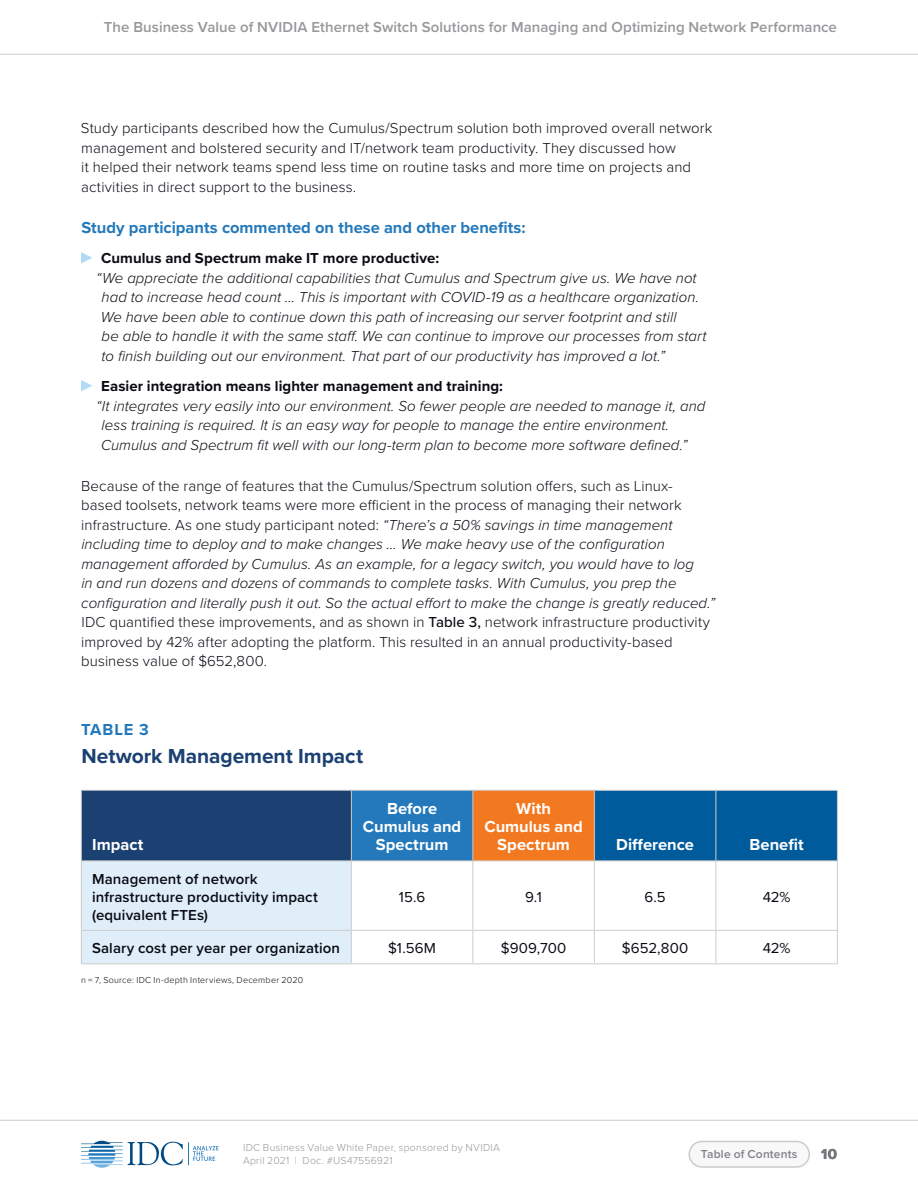
<style>
.page{position:relative;width:918px;height:1188px;background:#fff}
.page>*{position:absolute;margin:0;border:0;box-sizing:border-box;transform-origin:0 0}
.t1{font:700 21px "Proxima Nova";letter-spacing:-.005em;color:#1b4072}
.t2{font:700 16.5px/18px "Proxima Nova";color:#fff;text-align:center}
.t3{font:700 16.5px "Proxima Nova";color:#2379bb}
.t4{font:300 15px/19.5px "Proxima Nova";letter-spacing:.005em;color:#0a0b13}
.t5{font:italic 300 15px "Proxima Nova";letter-spacing:.005em;color:#0a0b13}
.t6{font:600 15px/18px "Proxima Nova";letter-spacing:.005em;color:#0a0b13}
.t7{font:700 15px "Proxima Nova";letter-spacing:.005em;color:#0a0b13}
.t8{font:600 15px "Proxima Nova";letter-spacing:.005em;color:#97979b}
.t9{font:15px "Proxima Nova";letter-spacing:.005em;color:#0a0b13}
.t10{font:700 15px "Proxima Nova";color:#000}
.t11{font:600 12px "Proxima Nova";letter-spacing:.015em;color:#808187}
.t12{font:300 10.5px/13.5px "Proxima Nova";letter-spacing:.02em;color:#97979b}
.t13{font:300 9px "Proxima Nova";letter-spacing:.025em;color:#0a0b13}
.s1{font-style:italic}
.s2{font-weight:500}
</style>
<div class="page">
<svg style="left:81px;top:1141px;width:138px;height:27px"></svg>
<div style="left:689px;top:1142px;width:120px;height:25px;background:#f8f8f8;border-radius:13px"></div>
<div style="left:688px;top:1141px;width:122px;height:27px;border:2px solid #cccccb;border-radius:13px"></div>
<hr style="left:0;top:54px;width:918px;height:1px;background:#cccccb">
<hr style="left:0;top:1120px;width:918px;height:1px;background:#cccccb">
<svg style="left:81px;top:252px;width:11px;height:11px"></svg>
<svg style="left:81px;top:380px;width:11px;height:11px"></svg>
<div style="left:81px;top:790px;width:270px;height:71px;background:#1b4072"></div>
<div style="left:351px;top:790px;width:122px;height:71px;background:#2379bb"></div>
<div style="left:473px;top:790px;width:121px;height:71px;background:#f37921"></div>
<div style="left:595px;top:791px;width:242px;height:70px;background:#005b9c"></div>
<div style="left:82px;top:862px;width:269px;height:101px;background:#dfeef9"></div>
<svg style="left:473px;top:862px;width:364px;height:101px"></svg>
<hr style="left:351px;top:790px;width:122px;height:1px;background:#cccccb">
<hr style="left:473px;top:790px;width:121px;height:1px;background:#cccccb">
<hr style="left:472px;top:791px;width:1px;height:70px;background:#cccccb">
<hr style="left:594px;top:790px;width:122px;height:1px;background:#cccccb">
<hr style="left:594px;top:791px;width:1px;height:70px;background:#cccccb">
<hr style="left:716px;top:790px;width:122px;height:1px;background:#cccccb">
<hr style="left:716px;top:791px;width:1px;height:70px;background:#cccccb">
<hr style="left:837px;top:791px;width:1px;height:70px;background:#cccccb">
<hr style="left:81px;top:861px;width:1px;height:69px;background:#cccccb">
<hr style="left:351px;top:861px;width:122px;height:1px;background:#cccccb">
<hr style="left:351px;top:861px;width:1px;height:69px;background:#cccccb">
<hr style="left:473px;top:861px;width:121px;height:1px;background:#cccccb">
<hr style="left:472px;top:861px;width:1px;height:69px;background:#cccccb">
<hr style="left:594px;top:861px;width:122px;height:1px;background:#cccccb">
<hr style="left:594px;top:861px;width:1px;height:69px;background:#cccccb">
<hr style="left:716px;top:861px;width:122px;height:1px;background:#cccccb">
<hr style="left:716px;top:861px;width:1px;height:69px;background:#cccccb">
<hr style="left:837px;top:861px;width:1px;height:69px;background:#cccccb">
<hr style="left:81px;top:930px;width:270px;height:1px;background:#cccccb">
<hr style="left:81px;top:931px;width:1px;height:32px;background:#cccccb">
<hr style="left:351px;top:930px;width:122px;height:1px;background:#cccccb">
<hr style="left:351px;top:931px;width:1px;height:32px;background:#cccccb">
<hr style="left:473px;top:930px;width:121px;height:1px;background:#cccccb">
<hr style="left:472px;top:931px;width:1px;height:32px;background:#cccccb">
<hr style="left:594px;top:930px;width:122px;height:1px;background:#cccccb">
<hr style="left:594px;top:931px;width:1px;height:32px;background:#cccccb">
<hr style="left:716px;top:930px;width:122px;height:1px;background:#cccccb">
<hr style="left:716px;top:931px;width:1px;height:32px;background:#cccccb">
<hr style="left:837px;top:931px;width:1px;height:32px;background:#cccccb">
<hr style="left:81px;top:963px;width:270px;height:1px;background:#cccccb">
<hr style="left:351px;top:963px;width:122px;height:1px;background:#cccccb">
<hr style="left:473px;top:963px;width:121px;height:1px;background:#cccccb">
<hr style="left:594px;top:963px;width:122px;height:1px;background:#cccccb">
<hr style="left:716px;top:963px;width:122px;height:1px;background:#cccccb">
<hr style="left:81px;top:790px;width:270px;height:1px;background:#cccccb">
<hr style="left:81px;top:791px;width:1px;height:70px;background:#cccccb">
<hr style="left:351px;top:791px;width:1px;height:70px;background:#cccccb">
<hr style="left:81px;top:861px;width:270px;height:1px;background:#cccccb">
<p class="t8" style="left:104px;top:16px;width:735px">The Business Value of NVIDIA Ethernet Switch Solutions for Managing and Optimizing Network Performance</p>
<p class="t4" style="left:81px;top:118px;width:633px">Study participants described how the Cumulus/Spectrum solution both improved overall network management and bolstered security and IT/network team productivity. They discussed how<br>it helped their network teams spend less time on routine tasks and more time on projects and activities in direct support to the business.</p>
<p class="t3" style="left:81px;top:215px;width:446px">Study participants commented on these and other benefits:</p>
<p class="t7" style="left:101px;top:247px;width:339px">Cumulus and Spectrum make IT more productive:</p>
<p class="t5" style="left:96px;top:267px;width:602px">“We appreciate the additional capabilities that Cumulus and Spectrum give us. We have not</p>
<p class="t5" style="left:102px;top:286px;width:599px">had to increase head count … This is important with COVID-19 as a healthcare organization.</p>
<p class="t5" style="left:101px;top:306px;width:577px">We have been able to continue down this path of increasing our server footprint and still</p>
<p class="t5" style="left:102px;top:325px;width:606px">be able to handle it with the same staff. We can continue to improve our processes from start</p>
<p class="t5" style="left:102px;top:345px;width:565px">to finish building out our environment. That part of our productivity has improved a lot.”</p>
<p class="t7" style="left:101px;top:375px;width:403px">Easier integration means lighter management and training:</p>
<p class="t5" style="left:96px;top:394px;width:611px">“It integrates very easily into our environment. So fewer people are needed to manage it, and</p>
<p class="t5" style="left:102px;top:414px;width:569px">less training is required. It is an easy way for people to manage the entire environment.</p>
<p class="t5" style="left:101px;top:433px;width:588px">Cumulus and Spectrum fit well with our long-term plan to become more software defined.”</p>
<p class="t4" style="left:81px;top:475px;width:635px">Because of the range of features that the Cumulus/Spectrum solution offers, such as Linux&shy;based toolsets, network teams were more efficient in the process of managing their network infrastructure. As one study participant noted: <span class="s1">“There’s a 50% savings in time management including time to deploy and to make changes … We make heavy use of the configuration management afforded by Cumulus. As an example, for a legacy switch, you would have to log<br>in and run dozens and dozens of commands to complete tasks. With Cumulus, you prep the configuration and literally push it out. So the actual effort to make the change is greatly reduced.” </span>IDC quantified these improvements, and as shown in <span class="s2">Table 3,</span> network infrastructure productivity improved by 42% after adopting the platform. This resulted in an annual productivity-based business value of $652,800.</p>
<p class="t3" style="left:81px;top:717px;width:69px">TABLE 3</p>
<p class="t1" style="left:81px;top:741px;width:283px">Network Management Impact</p>
<p class="t2" style="left:92px;top:835px;width:53px">Impact</p>
<p class="t2" style="left:363px;top:799px;width:100px">Before<br>Cumulus and<br>Spectrum</p>
<p class="t2" style="left:484px;top:799px;width:100px">With<br>Cumulus and<br>Spectrum</p>
<p class="t2" style="left:616px;top:835px;width:79px">Difference</p>
<p class="t2" style="left:750px;top:835px;width:56px">Benefit</p>
<p class="t6" style="left:92px;top:869px;width:227px">Management of network infrastructure productivity impact (equivalent FTEs)</p>
<p class="t9" style="left:399px;top:885px;width:28px">15.6</p>
<p class="t9" style="left:525px;top:885px;width:18px">9.1</p>
<p class="t9" style="left:644px;top:885px;width:23px">6.5</p>
<p class="t9" style="left:763px;top:885px;width:29px">42%</p>
<p class="t6" style="left:92px;top:939px;width:249px">Salary cost per year per organization</p>
<p class="t9" style="left:388px;top:937px;width:49px">$1.56M</p>
<p class="t9" style="left:501px;top:937px;width:67px">$909,700</p>
<p class="t9" style="left:622px;top:937px;width:68px">$652,800</p>
<p class="t9" style="left:763px;top:937px;width:29px">42%</p>
<p class="t13" style="left:81px;top:973px;width:224px">n = 7, Source: IDC In-depth Interviews, December 2020</p>
<p class="t12" style="left:243px;top:1140px;width:259px">IDC Business Value White Paper, sponsored by NVIDIA<br>April 2021 | Doc. #US47556921</p>
<p class="t11" style="left:701px;top:1145px;width:98px">Table of Contents</p>
<p class="t10" style="left:821px;top:1142px;width:17px">10</p>
</div>
